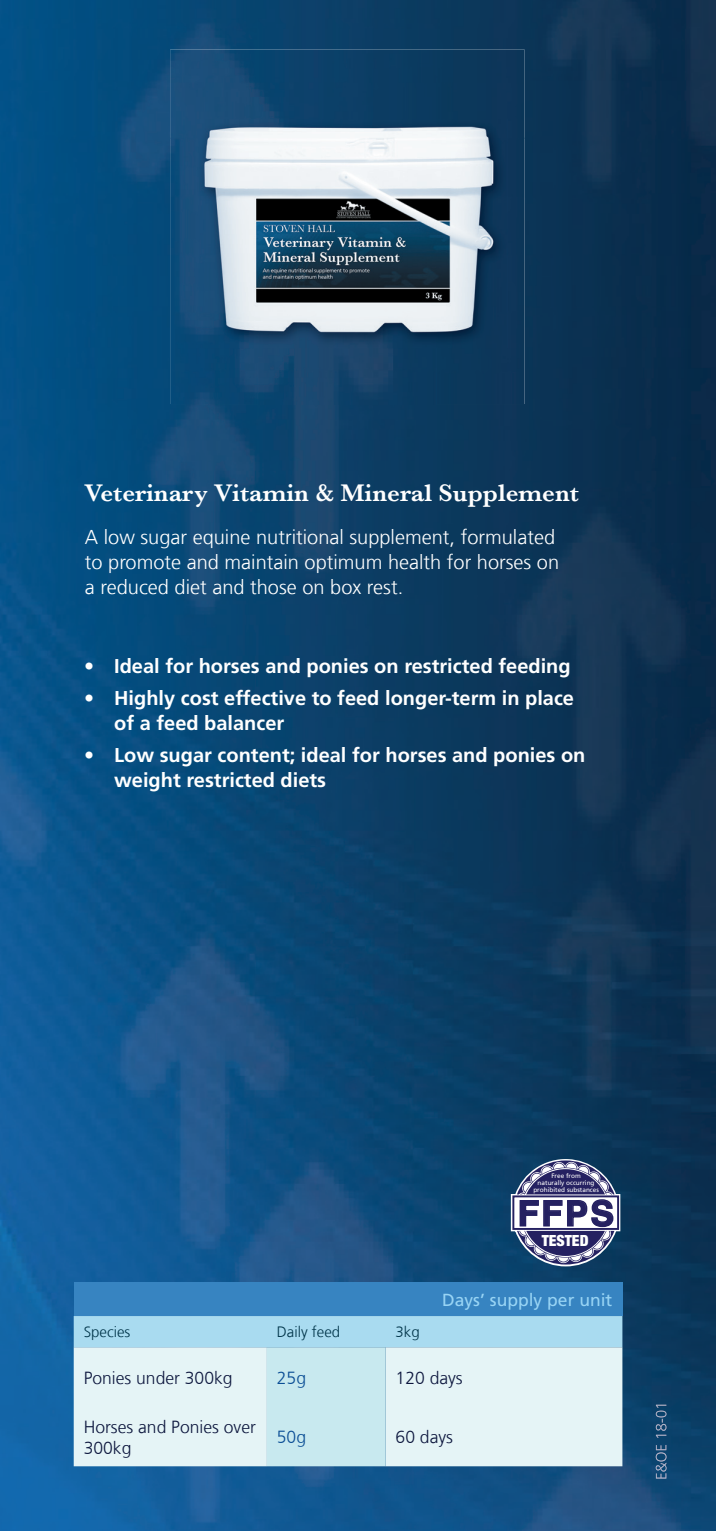
<style>
.page{position:relative;width:716px;height:1531px;background:#fff}
.page>*{position:absolute;margin:0;border:0;box-sizing:border-box;transform-origin:0 0}
.t1{font:700 34.75px "Helvetica";color:#252161}
.t2{font:600 25px "Baskerville";color:#fff}
.t3{font:700 20px/25px "Frutiger LT Com";color:#fff}
.t4{font:300 20px/25px "Frutiger LT Com";color:#fff}
.t5{font:300 17.5px/21px "Frutiger LT Com";color:#0d173e}
.t6{font:17.5px "Frutiger LT Com";color:#98d4f4}
.t7{font:300 17.5px "Frutiger LT Com";color:#0b4e95}
.t8{font:900 condensed 15.5px "Helvetica Neue";color:#fff}
.t9{font:300 15px "Frutiger LT Com";color:#003449}
.t10{font:6.5px/6.8px "Frutiger LT Com";color:#fff;text-align:center}
</style>
<div class="page">
<img style="left:0;top:0;width:716px;height:1531px">
<img style="left:655px;top:1404px;width:11px;height:74px">
<img style="left:170px;top:50px;width:354px;height:88px">
<img style="left:170px;top:138px;width:88px;height:266px">
<div style="left:436px;top:138px;width:88px;height:266px;background:#0c365a"></div>
<img style="left:258px;top:347px;width:178px;height:57px">
<img style="left:197px;top:120px;width:310px;height:227px">
<div style="left:74px;top:1283px;width:548px;height:33px;background:#3784c1"></div>
<svg style="left:74px;top:1316px;width:548px;height:150px;background:#d3ecf3"></svg>
<svg style="left:509px;top:1159px;width:113px;height:108px"></svg>
<p class="t2" style="left:84px;top:475px;width:496px">Veterinary Vitamin &amp; Mineral Supplement</p>
<p class="t4" style="left:85px;top:524px;width:476px">A low sugar equine nutritional supplement, formulated to promote and maintain optimum health for horses on a reduced diet and those on box rest.</p>
<p class="t3" style="left:84px;top:653px;width:488px">• Ideal for horses and ponies on restricted feeding</p>
<p class="t3" style="left:114px;top:685px;width:461px;text-indent:-30px">• Highly cost effective to feed longer-term in place of a feed balancer</p>
<p class="t3" style="left:114px;top:742px;width:473px;text-indent:-30px">• Low sugar content; ideal for horses and ponies on weight restricted diets</p>
<p class="t10" style="left:533px;top:1172px;width:67px">Free from<br>naturally occurring prohibited substances</p>
<h1 class="t1" style="left:518px;top:1185px;width:98px">FFPS</h1>
<p class="t8" style="left:542px;top:1228px;width:48px">TESTED</p>
<p class="t6" style="left:442px;top:1289px;width:172px">Days’ supply per unit</p>
<p class="t9" style="left:84px;top:1323px;width:48px">Species</p>
<p class="t9" style="left:277px;top:1323px;width:65px">Daily feed</p>
<p class="t9" style="left:396px;top:1323px;width:26px">3kg</p>
<p class="t5" style="left:84px;top:1367px;width:150px">Ponies under 300kg</p>
<p class="t7" style="left:277px;top:1367px;width:31px">25g</p>
<p class="t5" style="left:396px;top:1367px;width:69px">120 days</p>
<p class="t5" style="left:84px;top:1416px;width:174px">Horses and Ponies over<br>300kg</p>
<p class="t7" style="left:277px;top:1426px;width:31px">50g</p>
<p class="t5" style="left:396px;top:1426px;width:59px">60 days</p>
</div>
